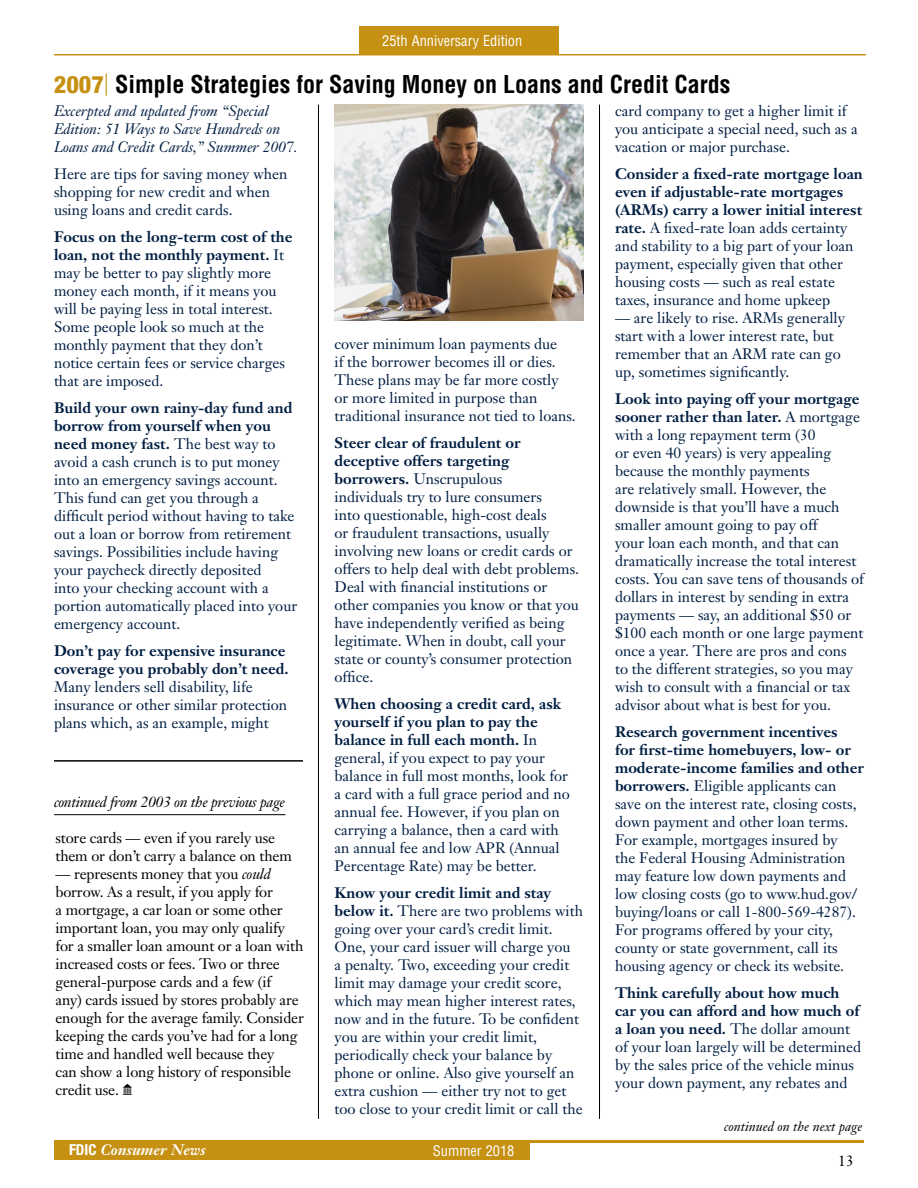
<style>
.page{position:relative;width:918px;height:1188px;background:#fff}
.page>*{position:absolute;margin:0;border:0;box-sizing:border-box;transform-origin:0 0}
.t1{font:700 condensed 24px "Helvetica";color:#000}
.t2{font:15px/18px "Janson Text";color:#001e42}
.t3{font:15px/18px "Janson Text";letter-spacing:-.01em;color:#000}
.t4{font:italic 15px/18px "Janson Text";color:#001e42}
.t5{font:700 15px/18px "Janson Text";color:#001e42}
.t6{font:italic 15px "Janson Text";letter-spacing:-.02em;color:#000}
.t7{font:italic 700 15px "Janson Text";color:#fff}
.t8{font:condensed 14.4px "Helvetica";color:#fff}
.t9{font:italic 13.5px "Janson Text";color:#000}
.s1{font-family:"Helvetica Neue";font-weight:800;color:#c69113}
.s2{font-family:"Gill Sans";font-weight:300;font-stretch:normal;color:#c69113}
.s3{font-weight:700}
.s4{font-style:italic}
.s5{font-family:"Carta"}
.s6{font-family:"Helvetica Neue";font-style:normal;font-stretch:condensed}
</style>
<div class="page">
<hr style="left:54px;top:1140px;width:810px;height:3px;background:#c69113">
<div style="left:359px;top:26px;width:200px;height:28px;background:#c69113"></div>
<div style="left:54px;top:1141px;width:476px;height:19px;background:#c69113"></div>
<hr style="left:54px;top:54px;width:812px;height:1px;background:#c69113">
<hr style="left:54px;top:760px;width:249px;height:2px;background:#000">
<img style="left:335px;top:105px;width:249px;height:216px">
<hr style="left:54px;top:814px;width:232px;height:1px;background:#000">
<hr style="left:318px;top:105px;width:1px;height:1014px;background:#000">
<hr style="left:599px;top:105px;width:1px;height:1014px;background:#000">
<p class="t8" style="left:382px;top:32px;width:142px">25th Anniversary Edition</p>
<h1 class="t1" style="left:54px;top:69px;width:678px"><span class="s1">2007</span><span class="s2">|</span> Simple Strategies for Saving Money on Loans and Credit Cards</h1>
<p class="t4" style="left:54px;top:102px;width:245px">Excerpted and updated from “Special<br>Edition: 51 Ways to Save Hundreds on<br>Loans and Credit Cards,” Summer 2007.</p>
<p class="t2" style="left:54px;top:165px;width:235px">Here are tips for saving money when shopping for new credit and when using loans and credit cards.</p>
<p class="t2" style="left:54px;top:228px;width:240px"><span class="s3">Focus on the long-term cost of the loan, not the monthly payment.</span> It may be better to pay slightly more money each month, if it means you will be paying less in total interest.<br>Some people look so much at the monthly payment that they don’t notice certain fees or service charges that are imposed.</p>
<p class="t2" style="left:54px;top:399px;width:245px"><span class="s3">Build your own rainy-day fund and borrow from yourself when you need money fast.</span> The best way to avoid a cash crunch is to put money into an emergency savings account.<br>This fund can get you through a difficult period without having to take out a loan or borrow from retirement savings. Possibilities include having your paycheck directly deposited<br>into your checking account with a portion automatically placed into your emergency account.</p>
<p class="t5" style="left:54px;top:642px;width:236px">Don’t pay for expensive insurance coverage you probably don’t need.</p>
<p class="t2" style="left:54px;top:678px;width:235px">Many lenders sell disability, life insurance or other similar protection plans which, as an example, might</p>
<p class="t6" style="left:54px;top:792px;width:233px">continued from 2003 on the previous page</p>
<p class="t3" style="left:56px;top:829px;width:238px">store cards — even if you rarely use them or don’t carry a balance on them</p>
<p class="t3" style="left:56px;top:865px;width:250px">— represents money that you <span class="s4">could </span>borrow. As a result, if you apply for<br>a mortgage, a car loan or some other important loan, you may only qualify for a smaller loan amount or a loan with increased costs or fees. Two or three general-purpose cards and a few (if<br>any) cards issued by stores probably are enough for the average family. Consider keeping the cards you’ve had for a long time and handled well because they<br>can show a long history of responsible credit use. <span class="s5">Q</span></p>
<p class="t2" style="left:335px;top:335px;width:243px">cover minimum loan payments due<br>if the borrower becomes ill or dies.<br>These plans may be far more costly or more limited in purpose than traditional insurance not tied to loans.</p>
<p class="t2" style="left:335px;top:434px;width:246px"><span class="s3">Steer clear of fraudulent or deceptive offers targeting borrowers.</span> Unscrupulous<br>individuals try to lure consumers<br>into questionable, high-cost deals<br>or fraudulent transactions, usually involving new loans or credit cards or offers to help deal with debt problems.<br>Deal with financial institutions or other companies you know or that you have independently verified as being legitimate. When in doubt, call your state or county’s consumer protection office.</p>
<p class="t2" style="left:335px;top:695px;width:237px"><span class="s3">When choosing a credit card, ask yourself if you plan to pay the balance in full each month.</span> In general, if you expect to pay your balance in full most months, look for a card with a full grace period and no annual fee. However, if you plan on carrying a balance, then a card with an annual fee and low APR (Annual<br>Percentage Rate) may be better.</p>
<p class="t2" style="left:335px;top:884px;width:250px"><span class="s3">Know your credit limit and stay below it.</span> There are two problems with going over your card’s credit limit.<br>One, your card issuer will charge you<br>a penalty. Two, exceeding your credit limit may damage your credit score, which may mean higher interest rates, now and in the future. To be confident you are within your credit limit, periodically check your balance by phone or online. Also give yourself an extra cushion — either try not to get too close to your credit limit or call the</p>
<p class="t7" style="left:69px;top:1140px;width:138px"><span class="s6">FDIC</span> Consumer News</p>
<p class="t8" style="left:433px;top:1141px;width:83px">Summer 2018</p>
<p class="t2" style="left:615px;top:102px;width:244px">card company to get a higher limit if you anticipate a special need, such as a vacation or major purchase.</p>
<p class="t2" style="left:615px;top:165px;width:249px"><span class="s3">Consider a fixed-rate mortgage loan even if adjustable-rate mortgages (ARMs) carry a lower initial interest rate.</span> A fixed-rate loan adds certainty and stability to a big part of your loan payment, especially given that other housing costs — such as real estate taxes, insurance and home upkeep</p>
<p class="t2" style="left:615px;top:309px;width:231px">— are likely to rise. ARMs generally start with a lower interest rate, but remember that an ARM rate can go up, sometimes significantly.</p>
<p class="t2" style="left:615px;top:390px;width:250px"><span class="s3">Look into paying off your mortgage sooner rather than later.</span> A mortgage with a long repayment term (30<br>or even 40 years) is very appealing because the monthly payments<br>are relatively small. However, the downside is that you’ll have a much smaller amount going to pay off<br>your loan each month, and that can dramatically increase the total interest costs. You can save tens of thousands of dollars in interest by sending in extra payments — say, an additional $50 or $100 each month or one large payment once a year. There are pros and cons<br>to the different strategies, so you may wish to consult with a financial or tax advisor about what is best for you.</p>
<p class="t2" style="left:615px;top:723px;width:250px"><span class="s3">Research government incentives<br>for first-time homebuyers, low- or moderate-income families and other borrowers.</span> Eligible applicants can save on the interest rate, closing costs, down payment and other loan terms.<br>For example, mortgages insured by<br>the Federal Housing Administration may feature low down payments and low closing costs (go to www.hud.gov/ buying/loans or call 1-800-569-4287).<br>For programs offered by your city, county or state government, call its housing agency or check its website.</p>
<p class="t2" style="left:615px;top:984px;width:248px"><span class="s3">Think carefully about how much car you can afford and how much of a loan you need.</span> The dollar amount of your loan largely will be determined by the sales price of the vehicle minus your down payment, any rebates and</p>
<p class="t9" style="left:724px;top:1118px;width:140px">continued on the next page</p>
<p class="t3" style="left:838px;top:1152px;width:17px">13</p>
</div>
